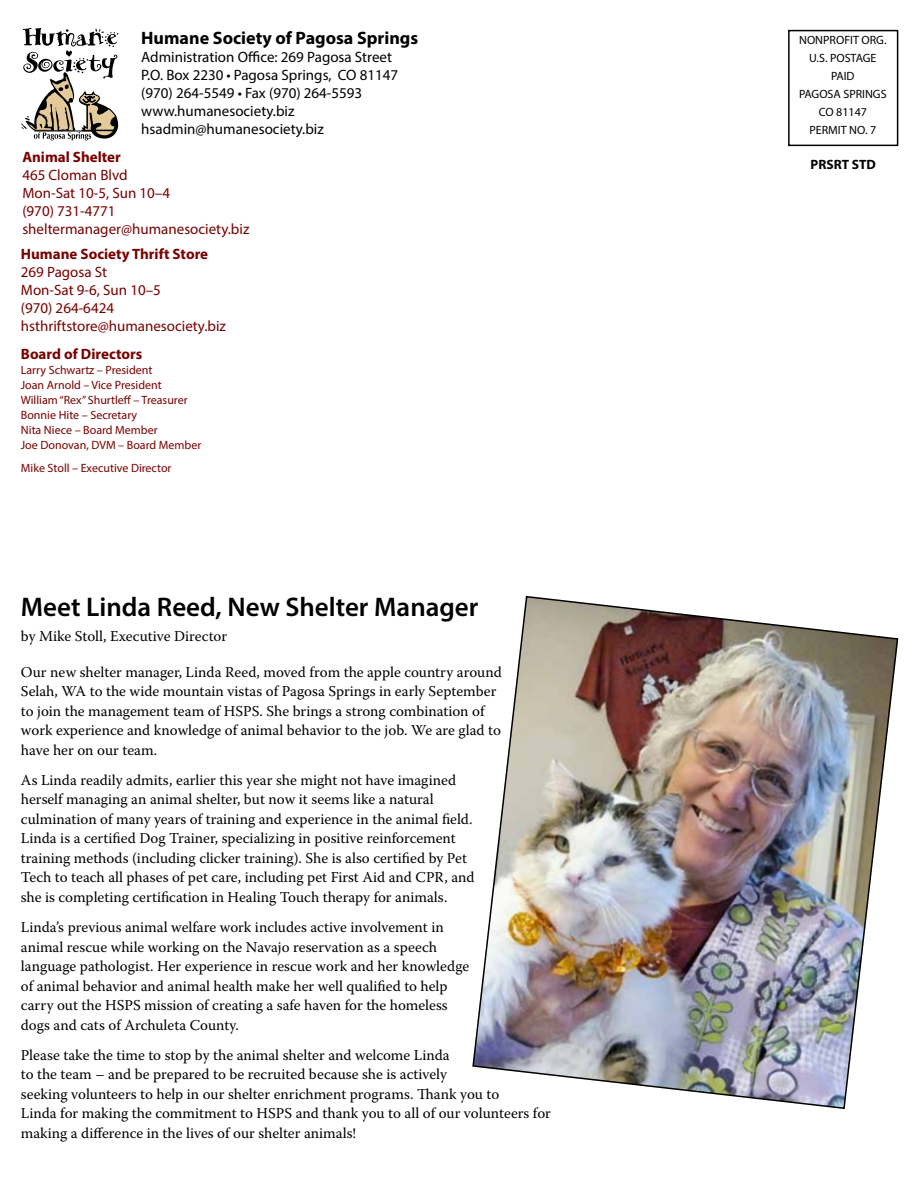
<style>
.page{position:relative;width:918px;height:1188px;background:#fff}
.page>*{position:absolute;margin:0;border:0;box-sizing:border-box;transform-origin:0 0}
.t1{font:600 27px "Myriad Pro";color:#000}
.t2{font:700 18px "Myriad Pro";color:#000}
.t3{font:15px/19.5px "Warnock Pro";color:#000}
.t4{font:15px/18px "Myriad Pro";color:#790000}
.t5{font:15px/18px "Myriad Pro";color:#000}
.t6{font:700 15px "Myriad Pro";color:#790000}
.t7{font:700 13.5px "Myriad Pro";color:#000}
.t8{font:12px/15px "Myriad Pro";color:#790000}
.t9{font:12px/18px "Myriad Pro";color:#000;text-align:center}
</style>
<div class="page">
<div style="left:788px;top:30px;width:110px;height:116px;border:2px solid #000"></div>
<svg style="left:21px;top:28px;width:97px;height:113px"></svg>
<img style="left:472px;top:595px;width:427px;height:514px">
<p class="t2" style="left:141px;top:26px;width:278px">Humane Society of Pagosa Springs</p>
<p class="t5" style="left:141px;top:47px;width:259px">Administration Office: 269 Pagosa Street P.O. Box 2230 • Pagosa Springs, CO 81147 (970) 264-5549 • Fax (970) 264-5593 www.humanesociety.biz hsadmin@humanesociety.biz</p>
<p class="t6" style="left:22px;top:147px;width:100px">Animal Shelter</p>
<p class="t4" style="left:22px;top:165px;width:229px">465 Cloman Blvd<br>Mon-Sat 10-5, Sun 10–4<br>(970) 731-4771 sheltermanager@humanesociety.biz</p>
<p class="t6" style="left:21px;top:244px;width:189px">Humane Society Thrift Store</p>
<p class="t4" style="left:21px;top:263px;width:207px">269 Pagosa St<br>Mon-Sat 9-6, Sun 10–5<br>(970) 264-6424 hsthriftstore@humanesociety.biz</p>
<p class="t6" style="left:21px;top:345px;width:123px">Board of Directors</p>
<p class="t8" style="left:21px;top:363px;width:182px">Larry Schwartz – President<br>Joan Arnold – Vice President<br>William “Rex” Shurtleff – Treasurer<br>Bonnie Hite – Secretary<br>Nita Niece – Board Member<br>Joe Donovan, DVM – Board Member</p>
<p class="t8" style="left:21px;top:461px;width:152px">Mike Stoll – Executive Director</p>
<h1 class="t1" style="left:21px;top:590px;width:459px">Meet Linda Reed, New Shelter Manager</h1>
<p class="t3" style="left:21px;top:626px;width:208px">by Mike Stoll, Executive Director</p>
<p class="t3" style="left:21px;top:662px;width:482px">Our new shelter manager, Linda Reed, moved from the apple country around Selah, WA to the wide mountain vistas of Pagosa Springs in early September to join the management team of HSPS. She brings a strong combination of work experience and knowledge of animal behavior to the job. We are glad to have her on our team.</p>
<p class="t3" style="left:21px;top:770px;width:455px">As Linda readily admits, earlier this year she might not have imagined herself managing an animal shelter, but now it seems like a natural culmination of many years of training and experience in the animal field.<br>Linda is a certified Dog Trainer, specializing in positive reinforcement training methods (including clicker training). She is also certified by Pet Tech to teach all phases of pet care, including pet First Aid and CPR, and she is completing certification in Healing Touch therapy for animals.</p>
<p class="t3" style="left:21px;top:917px;width:450px">Linda’s previous animal welfare work includes active involvement in animal rescue while working on the Navajo reservation as a speech language pathologist. Her experience in rescue work and her knowledge of animal behavior and animal health make her well qualified to help carry out the HSPS mission of creating a safe haven for the homeless dogs and cats of Archuleta County.</p>
<p class="t3" style="left:21px;top:1045px;width:532px">Please take the time to stop by the animal shelter and welcome Linda<br>to the team – and be prepared to be recruited because she is actively<br>seeking volunteers to help in our shelter enrichment programs. Thank you to<br>Linda for making the commitment to HSPS and thank you to all of our volunteers for making a difference in the lives of our shelter animals!</p>
<p class="t9" style="left:799px;top:31px;width:89px">NONPROFIT ORG.<br>U.S. POSTAGE<br>PAID<br>PAGOSA SPRINGS<br>CO 81147<br>PERMIT NO. 7</p>
<p class="t7" style="left:811px;top:156px;width:67px">PRSRT STD</p>
</div>
